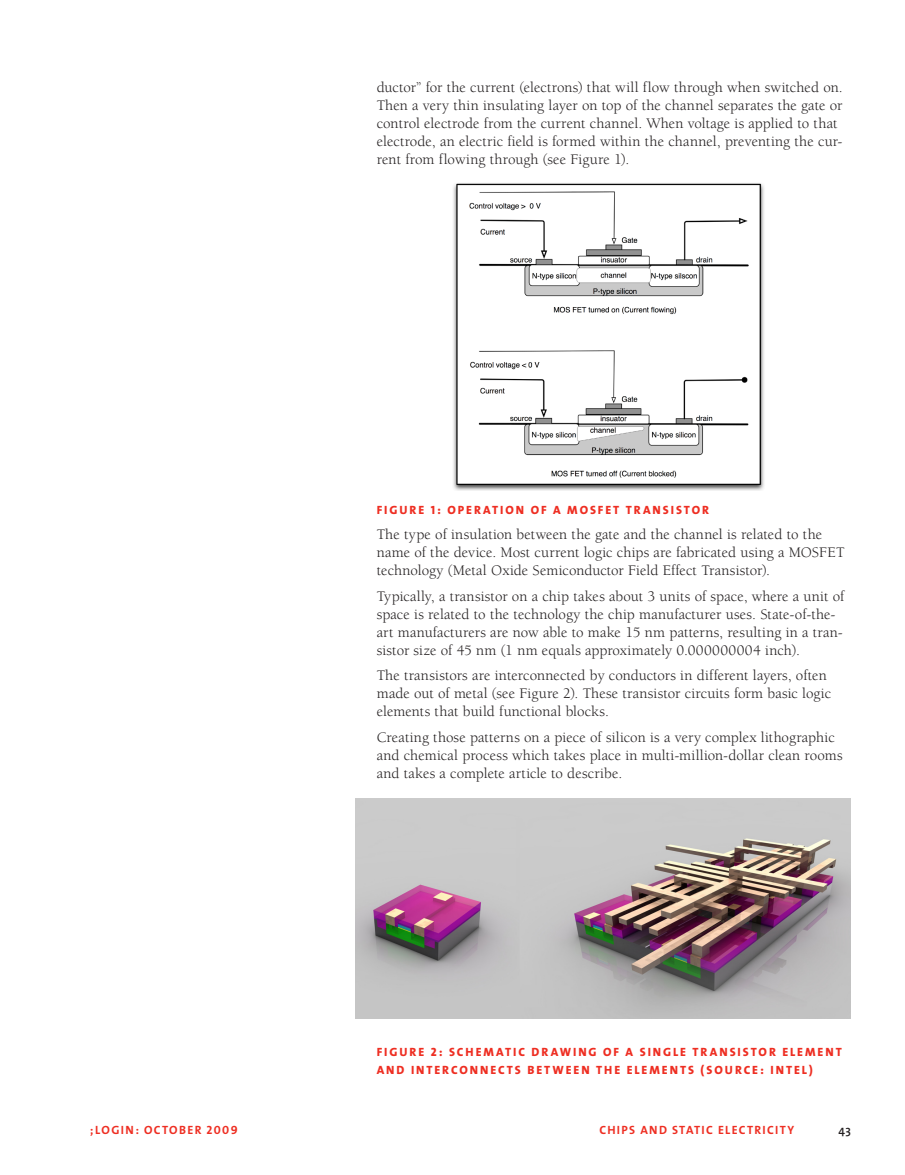
<style>
.page{position:relative;width:905px;height:1175px;background:#fff}
.page>*{position:absolute;margin:0;border:0;box-sizing:border-box;transform-origin:0 0}
._2_Body__2b{font:15px/18px "Berkeley";letter-spacing:.005em;color:#231f20}
.Figcap{font:12px/18px "The Mix Extra Bold Caps";letter-spacing:.165em;color:#ee2e22}
.Recto{font:12px "The Mix Bold Caps";letter-spacing:.11em;color:#ee2e22}
.Recto-2{font:600 12px "The Mix";color:#231f20}
</style>
<div class="page">
<img style="left:453px;top:183px;width:311px;height:307px">
<img style="left:356px;top:798px;width:494px;height:220px">
<p class="_2_Body__2b" style="left:376px;top:79px;width:467px">ductor” for the current (electrons) that will flow through when switched on.<br>Then a very thin insulating layer on top of the channel separates the gate or control electrode from the current channel. When voltage is applied to that electrode, an electric field is formed within the channel, preventing the cur&shy;rent from flowing through (see Figure 1).</p>
<p class="Figcap" style="left:376px;top:500px;width:334px">FIGURE 1: OPERATIO N OF A MOS FET TRANSISTO R</p>
<p class="_2_Body__2b" style="left:376px;top:526px;width:469px">The type of insulation between the gate and the channel is related to the name of the device. Most current logic chips are fabricated using a MOSFET technology (Metal Oxide Semiconductor Field Effect Transistor).</p>
<p class="_2_Body__2b" style="left:376px;top:587px;width:469px">Typically, a transistor on a chip takes about 3 units of space, where a unit of space is related to the technology the chip manufacturer uses. State-of-the&shy;art manufacturers are now able to make 15 nm patterns, resulting in a tran&shy;sistor size of 45 nm (1 nm equals approximately 0.000000004 inch).</p>
<p class="_2_Body__2b" style="left:376px;top:667px;width:456px">The transistors are interconnected by conductors in different layers, often made out of metal (see Figure 2). These transistor circuits form basic logic elements that build functional blocks.</p>
<p class="_2_Body__2b" style="left:376px;top:728px;width:467px">Creating those patterns on a piece of silicon is a very complex lithographic and chemical process which takes place in multi-million-dollar clean rooms and takes a complete article to describe.</p>
<p class="Figcap" style="left:376px;top:1042px;width:466px">FIGURE 2: S CHEMATIC DRAWING OF A SINGL E TRANSISTO R EL EMENT<br>AND INTERCO NNECTS BETWEEN THE EL EMENTS (SO URCE: INTEL )</p>
<p class="Recto" style="left:90px;top:1120px;width:149px">;LOGIN: OCTOBER 2009</p>
<p class="Recto" style="left:599px;top:1120px;width:51px">CHIPS AND</p>
<p class="Recto" style="left:672px;top:1120px;width:124px">STATIC ELECTRICITY</p>
<p class="Recto-2" style="left:838px;top:1120px;width:14px">43</p>
</div>
